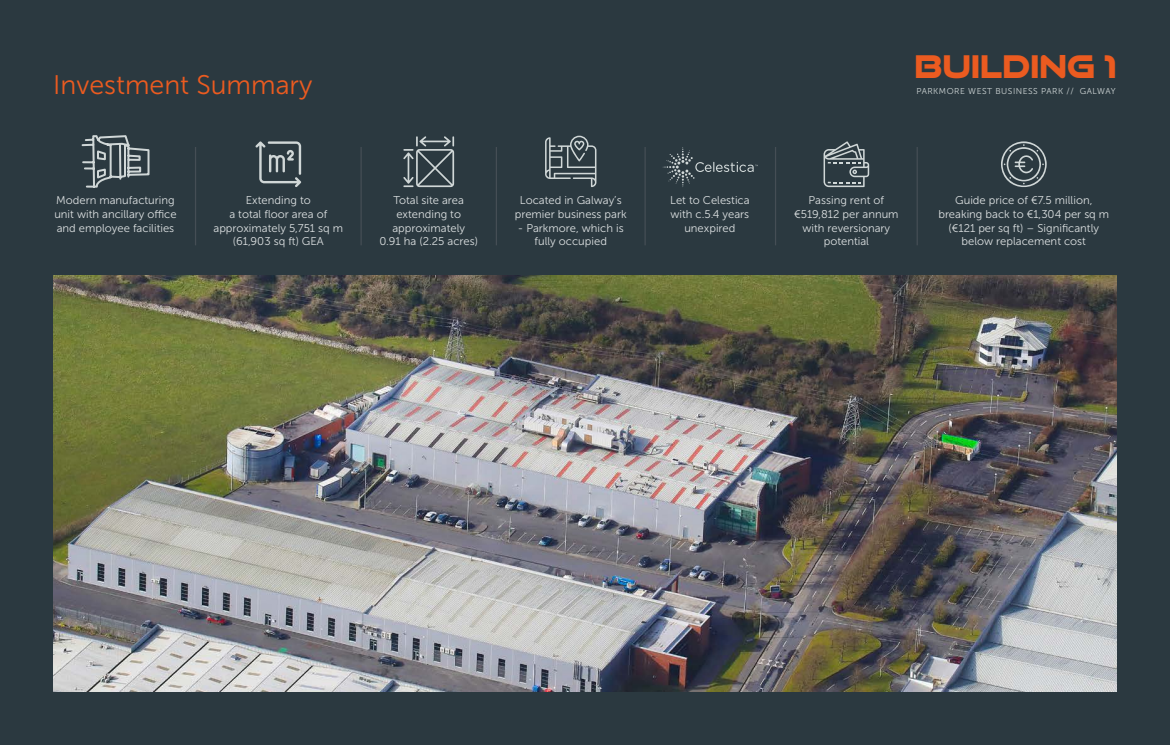
<style>
.page{position:relative;width:1170px;height:745px;background:#fff}
.page>*{position:absolute;margin:0;border:0;box-sizing:border-box;transform-origin:0 0}
.t1{font:31.25px "Good Times Hv";color:#eb5b20}
.t2{font:26.75px "Museo Sans 300";color:#eb5b20}
.t3{font:11.25px/13.8px "Museo Sans 300";color:#dce0e1;text-align:center}
.t4{font:8.5px "Museo Sans 300";letter-spacing:.06em;color:#d0d7d7}
</style>
<div class="page">
<div style="left:0;top:0;width:1169px;height:744px;background:#2b3940"></div>
<img style="left:53px;top:275px;width:1063px;height:416px">
<svg style="left:81px;top:135px;width:69px;height:53px"></svg>
<svg style="left:403px;top:136px;width:51px;height:51px"></svg>
<svg style="left:662px;top:147px;width:95px;height:40px"></svg>
<svg style="left:545px;top:136px;width:51px;height:51px"></svg>
<svg style="left:823px;top:141px;width:46px;height:46px"></svg>
<hr style="left:195px;top:147px;width:1px;height:98px;background:#454e55">
<hr style="left:360px;top:147px;width:2px;height:98px;background:#454e55">
<hr style="left:495px;top:147px;width:2px;height:98px;background:#454e55">
<hr style="left:644px;top:147px;width:1px;height:98px;background:#454e55">
<hr style="left:774px;top:147px;width:2px;height:98px;background:#454e55">
<hr style="left:916px;top:147px;width:1px;height:98px;background:#454e55">
<svg style="left:255px;top:141px;width:46px;height:46px"></svg>
<svg style="left:1001px;top:141px;width:45px;height:46px"></svg>
<h2 class="t2" style="left:53px;top:70px;width:261px">Investment Summary</h2>
<h1 class="t1" style="left:914px;top:48px;width:204px">Building 1</h1>
<p class="t4" style="left:916px;top:86px;width:201px">PARKMORE WEST BUSINESS PARK // GALWAY</p>
<p class="t3" style="left:54px;top:193px;width:124px;text-align:left">Modern manufacturing unit with ancillary office and employee facilities</p>
<p class="t3" style="left:379px;top:193px;width:100px">Total site area extending to approximately<br>0.91 ha (2.25 acres)</p>
<p class="t3" style="left:670px;top:193px;width:81px">Let to Celestica with c.5.4 years unexpired</p>
<p class="t3" style="left:213px;top:193px;width:131px">Extending to<br>a total floor area of approximately 5,751 sq m (61,903 sq ft) GEA</p>
<p class="t3" style="left:938px;top:193px;width:172px">Guide price of €7.5 million, breaking back to €1,304 per sq m (€121 per sq ft) – Significantly below replacement cost</p>
<p class="t3" style="left:515px;top:193px;width:113px">Located in Galway’s premier business park</p>
<p class="t3" style="left:518px;top:221px;width:107px">- Parkmore, which is fully occupied</p>
<p class="t3" style="left:794px;top:193px;width:106px">Passing rent of €519,812 per annum with reversionary potential</p>
</div>
